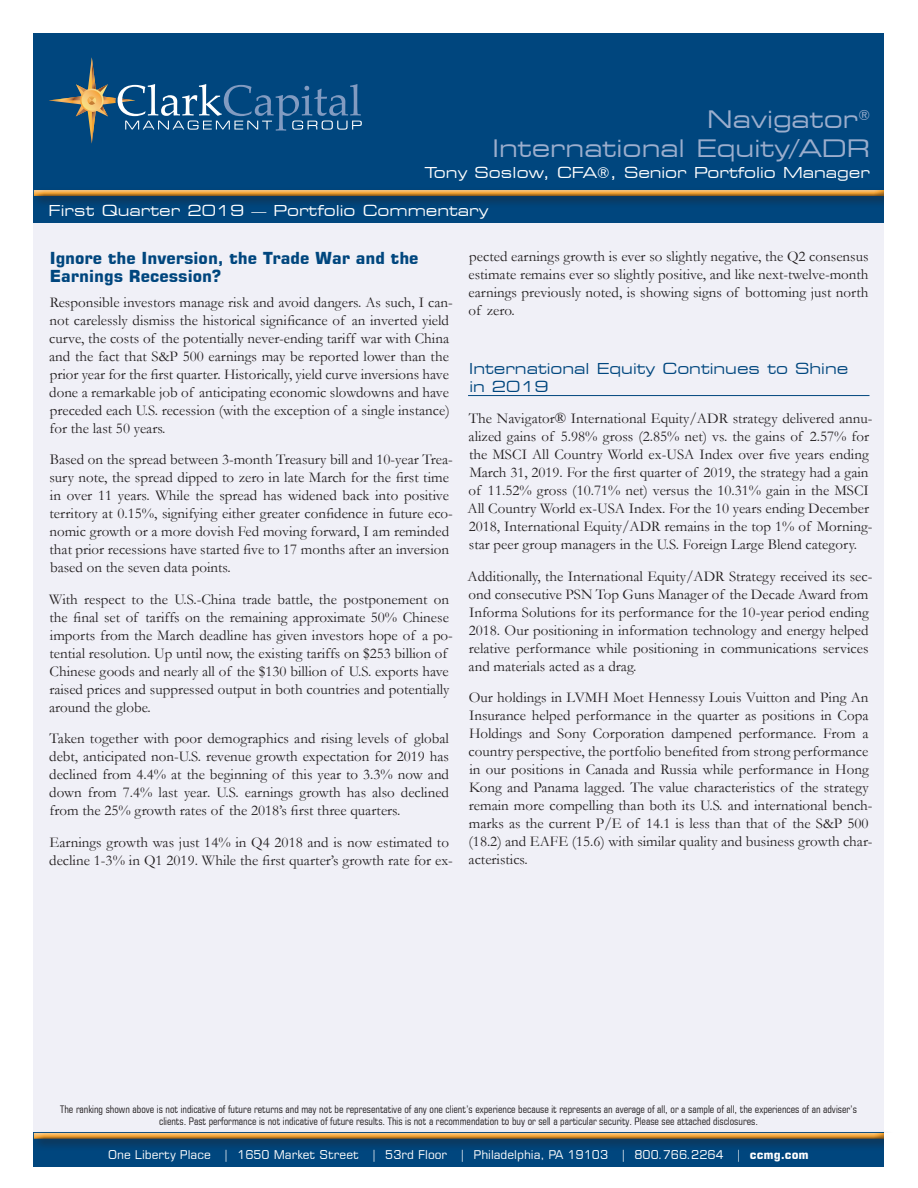
<style>
.page{position:relative;width:918px;height:1188px;background:#fff}
.page>*{position:absolute;margin:0;border:0;box-sizing:border-box;transform-origin:0 0}
.t1{font:expanded 24px/28.8px "Square 721 BT";color:#9caecd;text-align:right}
.t2{font:700 16.5px/18px "Square 721 BT";color:#00467e}
.text{font:15px/18px "Garamond";color:#231f20}
.t3{font:expanded 15px "Square 721 BT";color:#fff}
.t4{font:expanded 15px/18px "Square 721 BT";color:#00467e}
.t5{font:12px "Square 721 BT";color:#fff}
.t6{font:condensed 10.5px/12px "Square 721 BT";color:#231f20;text-align:center}
.s1{font-weight:700}
</style>
<div class="page">
<div style="left:34px;top:34px;width:850px;height:1126px;background:#f0f0f7"></div>
<div style="left:34px;top:34px;width:850px;height:189px;background:#00467e"></div>
<div style="left:34px;top:1133px;width:850px;height:34px;background:#00467e"></div>
<svg style="left:49px;top:57px;width:313px;height:87px"></svg>
<div style="left:31px;top:187px;width:866px;height:22px;background:#231f20;opacity:.5"></div>
<div style="left:33px;top:189px;width:852px;height:9px;background:#231f20;opacity:.75"></div>
<div style="left:884px;top:0;width:34px;height:227px;background:#fff"></div>
<div style="left:31px;top:1130px;width:866px;height:21px;background:#231f20;opacity:.5"></div>
<div style="left:33px;top:1132px;width:852px;height:9px;background:#231f20;opacity:.75"></div>
<div style="left:884px;top:1133px;width:34px;height:37px;background:#fff"></div>
<hr style="left:468px;top:395px;width:401px;height:1px;background:#00467e">
<h1 class="t1" style="left:492px;top:105px;width:379px">Navigator<sup>®<br></sup>International Equity/ADR</h1>
<p class="t3" style="left:425px;top:164px;width:447px">Tony Soslow, CFA®, Senior Portfolio Manager</p>
<p class="t3" style="left:49px;top:201px;width:441px">First Quarter 2019 — Portfolio Commentary</p>
<p class="t2" style="left:50px;top:249px;width:370px">Ignore the Inversion, the Trade War and the<br>Earnings Recession?</p>
<p class="text" style="left:49px;top:293px;width:405px">Responsible investors manage risk and avoid dangers. As such, I can&shy;not carelessly dismiss the historical significance of an inverted yield curve, the costs of the potentially never-ending tariff war with China and the fact that S&amp;P 500 earnings may be reported lower than the prior year for the first quarter. Historically, yield curve inversions have done a remarkable job of anticipating economic slowdowns and have preceded each U.S. recession (with the exception of a single instance) for the last 50 years.</p>
<p class="text" style="left:49px;top:450px;width:405px">Based on the spread between 3-month Treasury bill and 10-year Trea&shy;sury note, the spread dipped to zero in late March for the first time in over 11 years. While the spread has widened back into positive territory at 0.15%, signifying either greater confidence in future eco&shy;nomic growth or a more dovish Fed moving forward, I am reminded that prior recessions have started five to 17 months after an inversion based on the seven data points.</p>
<p class="text" style="left:49px;top:590px;width:405px">With respect to the U.S.-China trade battle, the postponement on the final set of tariffs on the remaining approximate 50% Chinese imports from the March deadline has given investors hope of a po&shy;tential resolution. Up until now, the existing tariffs on $253 billion of Chinese goods and nearly all of the $130 billion of U.S. exports have raised prices and suppressed output in both countries and potentially around the globe.</p>
<p class="text" style="left:49px;top:729px;width:401px;text-align:justify">Taken together with poor demographics and rising levels of global debt, anticipated non-U.S. revenue growth expectation for 2019 has declined from 4.4% at the beginning of this year to 3.3% now and down from 7.4% last year. U.S. earnings growth has also declined from the 25% growth rates of the 2018’s first three quarters.</p>
<p class="text" style="left:49px;top:833px;width:405px">Earnings growth was just 14% in Q4 2018 and is now estimated to decline 1-3% in Q1 2019. While the first quarter’s growth rate for ex-</p>
<p class="text" style="left:469px;top:247px;width:402px;text-align:justify">pected earnings growth is ever so slightly negative, the Q2 consensus estimate remains ever so slightly positive, and like next-twelve-month earnings previously noted, is showing signs of bottoming just north of zero.</p>
<p class="t4" style="left:469px;top:360px;width:381px">International Equity Continues to Shine in 2019</p>
<p class="text" style="left:468px;top:409px;width:406px">The Navigator® International Equity/ADR strategy delivered annu&shy;alized gains of 5.98% gross (2.85% net) vs. the gains of 2.57% for the MSCI All Country World ex-USA Index over five years ending March 31, 2019. For the first quarter of 2019, the strategy had a gain of 11.52% gross (10.71% net) versus the 10.31% gain in the MSCI All Country World ex-USA Index. For the 10 years ending December 2018, International Equity/ADR remains in the top 1% of Morning&shy;star peer group managers in the U.S. Foreign Large Blend category.</p>
<p class="text" style="left:468px;top:567px;width:406px">Additionally, the International Equity/ADR Strategy received its sec&shy;ond consecutive PSN Top Guns Manager of the Decade Award from Informa Solutions for its performance for the 10-year period ending 2018. Our positioning in information technology and energy helped relative performance while positioning in communications services and materials acted as a drag.</p>
<p class="text" style="left:469px;top:688px;width:405px">Our holdings in LVMH Moet Hennessy Louis Vuitton and Ping An Insurance helped performance in the quarter as positions in Copa Holdings and Sony Corporation dampened performance. From a country perspective, the portfolio benefited from strong performance in our positions in Canada and Russia while performance in Hong Kong and Panama lagged. The value characteristics of the strategy remain more compelling than both its U.S. and international bench&shy;marks as the current P/E of 14.1 is less than that of the S&amp;P 500 (18.2) and EAFE (15.6) with similar quality and business growth char&shy;acteristics.</p>
<p class="t6" style="left:60px;top:1103px;width:798px">The ranking shown above is not indicative of future returns and may not be representative of any one client’s experience because it represents an average of all, or a sample of all, the experiences of an adviser’s clients. Past performance is not indicative of future results. This is not a recommendation to buy or sell a particular security. Please see attached disclosures.</p>
<p class="t5" style="left:108px;top:1147px;width:702px">One Liberty Place | 1650 Market Street | 53rd Floor | Philadelphia, PA 19103 | 800.766.2264 | <span class="s1">ccmg.com</span></p>
</div>
